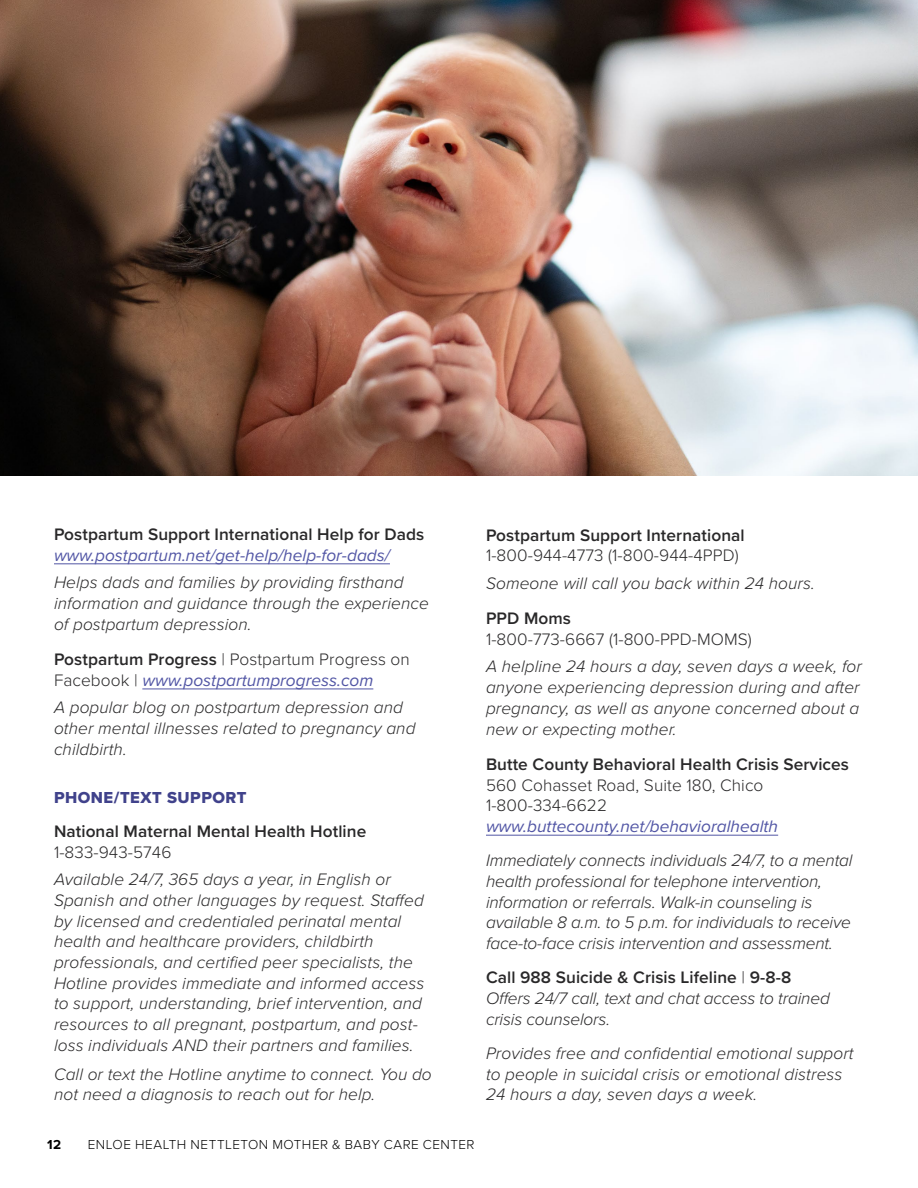
<style>
.page{position:relative;width:918px;height:1188px;background:#fff}
.page>*{position:absolute;margin:0;border:0;box-sizing:border-box;transform-origin:0 0}
.t1{font:italic 300 17.25px/20.7px "Proxima Nova";letter-spacing:.005em;color:#292829}
.t2{font:300 17.25px/20.7px "Proxima Nova";letter-spacing:.005em;color:#292829}
.t3{font:600 17.25px "Proxima Nova";letter-spacing:.005em;color:#292829}
.t4{font:italic 17.25px "Proxima Nova";color:#5256a5}
.t5{font:16.5px "Proxima Nova Extrabld";letter-spacing:.03em;color:#40428b}
.t6{font:300 13.5px "Proxima Nova";letter-spacing:.035em;color:#000}
.t7{font:700 13.5px "Proxima Nova";color:#000}
.s1{font-weight:600}
.s2{font-weight:400;font-style:italic;color:#5256a5}
.s3{font-weight:600;font-style:normal}
.s4{font-style:normal}
</style>
<div class="page">
<hr style="left:54px;top:564px;width:336px;height:1px;background:#5256a5">
<hr style="left:142px;top:689px;width:231px;height:1px;background:#5256a5">
<hr style="left:486px;top:835px;width:292px;height:1px;background:#5256a5">
<img style="left:0;top:0;width:918px;height:476px">
<p class="t3" style="left:54px;top:522px;width:372px">Postpartum Support International Help for Dads</p>
<p class="t4" style="left:54px;top:542px;width:337px">www.postpartum.net/get-help/help-for-dads/</p>
<p class="t1" style="left:54px;top:571px;width:376px">Helps dads and families by providing firsthand information and guidance through the experience of postpartum depression.</p>
<p class="t2" style="left:54px;top:648px;width:357px"><span class="s1">Postpartum Progress</span> | Postpartum Progress on<br>Facebook | <span class="s2">www.postpartumprogress.com</span></p>
<p class="t1" style="left:54px;top:696px;width:363px">A popular blog on postpartum depression and other mental illnesses related to pregnancy and childbirth.</p>
<p class="t5" style="left:54px;top:785px;width:194px">PHONE/TEXT SUPPORT</p>
<p class="t3" style="left:54px;top:819px;width:314px">National Maternal Mental Health Hotline</p>
<p class="t2" style="left:54px;top:841px;width:119px">1-833-943-5746</p>
<p class="t1" style="left:54px;top:868px;width:372px">Available 24/7, 365 days a year, in English or Spanish and other languages by request. Staffed by licensed and credentialed perinatal mental health and healthcare providers, childbirth professionals, and certified peer specialists, the Hotline provides immediate and informed access to support, understanding, brief intervention, and resources to all pregnant, postpartum, and post&shy;loss individuals AND their partners and families.</p>
<p class="t1" style="left:54px;top:1063px;width:379px">Call or text the Hotline anytime to connect. You do not need a diagnosis to reach out for help.</p>
<p class="t3" style="left:486px;top:522px;width:260px">Postpartum Support International</p>
<p class="t2" style="left:486px;top:544px;width:254px">1-800-944-4773 (1-800-944-4PPD)</p>
<p class="t1" style="left:486px;top:572px;width:330px">Someone will call you back within 24 hours.</p>
<p class="t3" style="left:486px;top:606px;width:87px">PPD Moms</p>
<p class="t2" style="left:486px;top:628px;width:267px">1-800-773-6667 (1-800-PPD-MOMS)</p>
<p class="t1" style="left:486px;top:655px;width:378px">A helpline 24 hours a day, seven days a week, for anyone experiencing depression during and after pregnancy, as well as anyone concerned about a new or expecting mother.</p>
<p class="t3" style="left:486px;top:751px;width:365px">Butte County Behavioral Health Crisis Services</p>
<p class="t2" style="left:486px;top:774px;width:279px">560 Cohasset Road, Suite 180, Chico<br>1-800-334-6622</p>
<p class="t4" style="left:486px;top:814px;width:294px">www.buttecounty.net/behavioralhealth</p>
<p class="t1" style="left:486px;top:849px;width:368px">Immediately connects individuals 24/7, to a mental health professional for telephone intervention, information or referrals. Walk-in counseling is available 8 a.m. to 5 p.m. for individuals to receive face-to-face crisis intervention and assessment.</p>
<p class="t1" style="left:486px;top:966px;width:345px"><span class="s3">Call 988 Suicide &amp; Crisis Lifeline</span> <span class="s4">|</span> <span class="s3">9-8-8<br></span>Offers 24/7 call, text and chat access to trained crisis counselors.</p>
<p class="t1" style="left:486px;top:1042px;width:369px">Provides free and confidential emotional support to people in suicidal crisis or emotional distress<br>24 hours a day, seven days a week.</p>
<p class="t7" style="left:47px;top:1134px;width:15px">12</p>
<p class="t6" style="left:88px;top:1134px;width:388px">ENLOE HEALTH NETTLETON MOTHER &amp; BABY CARE CENTER</p>
</div>
